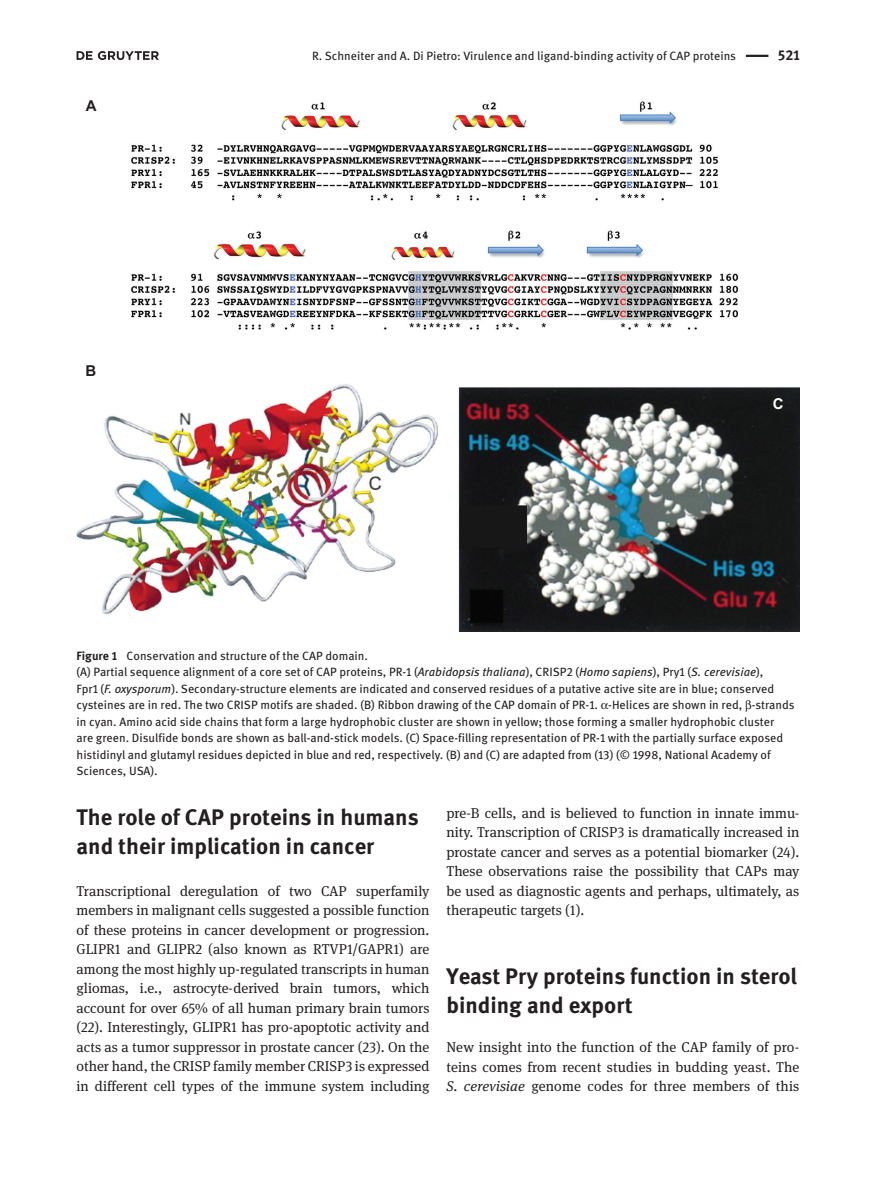
<style>
.page{position:relative;width:893px;height:1191px;background:#fff}
.page>*{position:absolute;margin:0;border:0;box-sizing:border-box;transform-origin:0 0}
.t1{font:700 22.5px/29.2px "DG Meta Science";color:#231f20}
.t2{font:700 15px "Arial";color:#231f20}
.t3{font:700 15px "Arial";color:#fff}
.t4{font:14.25px/19.5px "DG Meta Serif Science";color:#231f20;text-align:justify}
.t5{font:700 14.25px "DG Meta Science";color:#231f20}
.t6{font:12px/16.5px "DG Meta Science";color:#231f20}
.s1{font-weight:700}
.s2{font-style:italic}
</style>
<div class="page">
<hr style="left:746px;top:55px;width:22px;height:2px;background:#231f20">
<img style="left:77px;top:101px;width:722px;height:530px">
<svg style="left:77px;top:51px;width:82px;height:9px"></svg>
<p class="t2" style="left:86px;top:96px;width:12px">A</p>
<p class="t2" style="left:86px;top:361px;width:12px">B</p>
<p class="t6" style="left:312px;top:47px;width:426px">R. Schneiter and A. Di Pietro: Virulence and ligand-binding activity of CAP proteins</p>
<p class="t5" style="left:778px;top:44px;width:23px">521</p>
<p class="t3" style="left:773px;top:393px;width:12px">C</p>
<p class="t6" style="left:77px;top:647px;width:720px"><span class="s1">Figure 1</span> Conservation and structure of the CAP domain.<br>(A) Partial sequence alignment of a core set of CAP proteins, PR-1 (<span class="s2">Arabidopsis thaliana</span>), CRISP2 (<span class="s2">Homo sapiens</span>), Pry1 (<span class="s2">S. cerevisiae</span>),<br>Fpr1 (<span class="s2">F. oxysporum</span>). Secondary-structure elements are indicated and conserved residues of a putative active site are in blue; conserved cysteines are in red. The two CRISP motifs are shaded. (B) Ribbon drawing of the CAP domain of PR-1. -Helices are shown in red, -strands in cyan. Amino acid side chains that form a large hydrophobic cluster are shown in yellow; those forming a smaller hydrophobic cluster<br>are green. Disulfide bonds are shown as ball-and-stick models. (C) Space-filling representation of PR-1 with the partially surface exposed histidinyl and glutamyl residues depicted in blue and red, respectively. (B) and (C) are adapted from (13) (© 1998, National Academy of Sciences, USA).</p>
<h1 class="t1" style="left:77px;top:801px;width:344px">The role of CAP proteins in humans and their implication in cancer</h1>
<p class="t4" style="left:77px;top:881px;width:354px">Transcriptional deregulation of two CAP superfamily members in malignant cells suggested a possible function of these proteins in cancer development or progression.<br>GLIPR1 and GLIPR2 (also known as RTVP1/GAPR1) are among the most highly up-regulated transcripts in human gliomas, i.e., astrocyte-derived brain tumors, which account for over 65% of all human primary brain tumors (22). Interestingly, GLIPR1 has pro-apoptotic activity and acts as a tumor suppressor in prostate cancer (23). On the other hand, the CRISP family member CRISP3 is expressed in different cell types of the immune system including</p>
<p class="t4" style="left:446px;top:803px;width:354px">pre-B cells, and is believed to function in innate immu&shy;nity. Transcription of CRISP3 is dramatically increased in prostate cancer and serves as a potential biomarker (24).<br>These observations raise the possibility that CAPs may be used as diagnostic agents and perhaps, ultimately, as therapeutic targets (1).</p>
<h1 class="t1" style="left:446px;top:960px;width:352px">Yeast Pry proteins function in sterol binding and export</h1>
<p class="t4" style="left:446px;top:1037px;width:354px">New insight into the function of the CAP family of pro&shy;teins comes from recent studies in budding yeast. The <span class="s2">S. cerevisiae</span> genome codes for three members of this</p>
</div>
